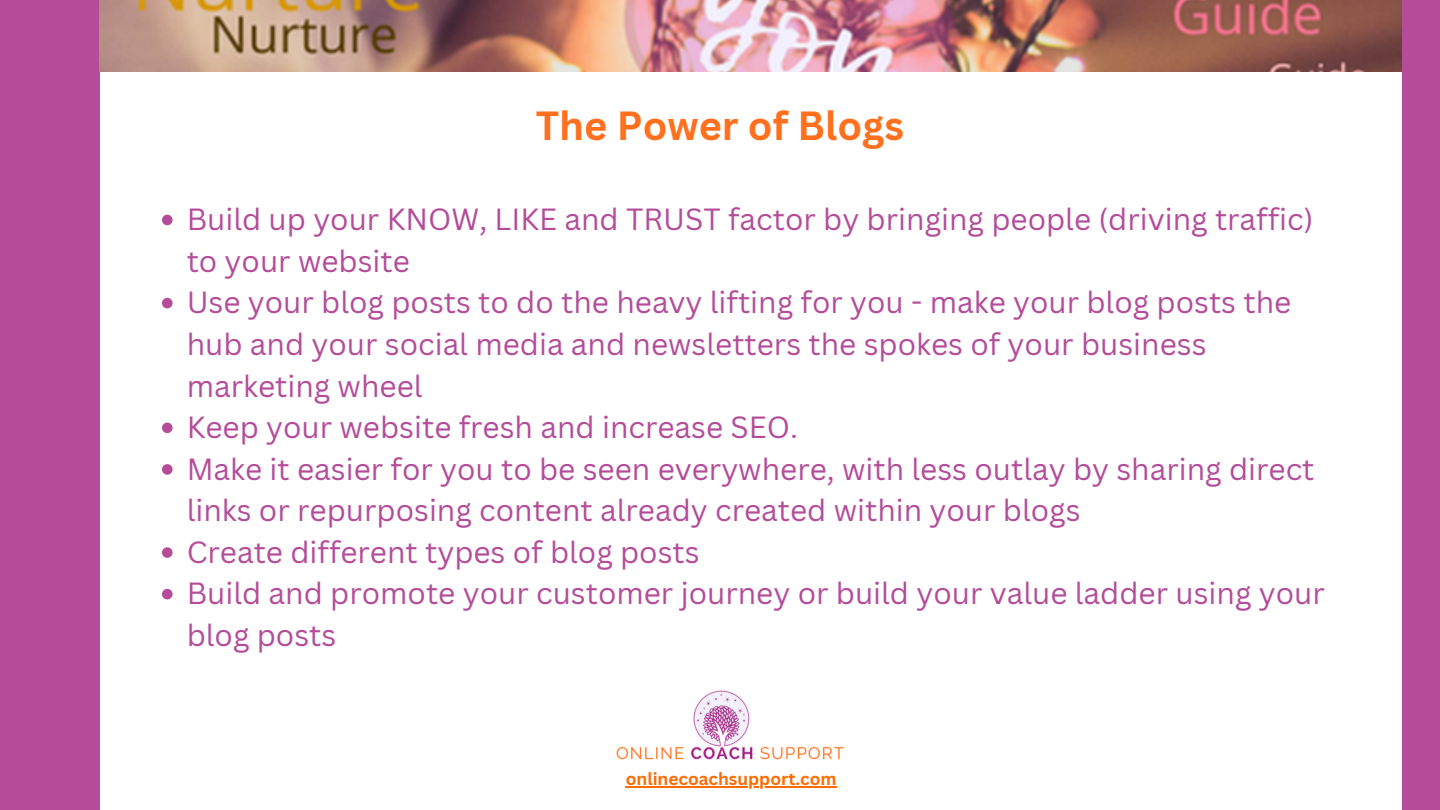
<style>
.page{position:relative;width:1440px;height:810px;background:#fff}
.page>*{position:absolute;margin:0;border:0;box-sizing:border-box;transform-origin:0 0}
.t1{font:700 39.6px "Canva Sans";color:#ff701e}
.t2{font:29.8px/41.6px "Canva Sans";color:#b44c99}
.t3{font:700 17.2px "Canva Sans";color:#ff6b00}
</style>
<div class="page">
<div style="left:0;top:0;width:99px;height:810px;background:#b44c99"></div>
<div style="left:1402px;top:0;width:38px;height:810px;background:#b44c99"></div>
<svg style="left:162px;top:215px;width:11px;height:10px"></svg>
<svg style="left:162px;top:298px;width:11px;height:10px"></svg>
<svg style="left:162px;top:423px;width:11px;height:10px"></svg>
<svg style="left:162px;top:464px;width:11px;height:11px"></svg>
<svg style="left:162px;top:547px;width:11px;height:11px"></svg>
<svg style="left:162px;top:589px;width:11px;height:10px"></svg>
<img style="left:99px;top:0;width:1303px;height:72px">
<img style="left:616px;top:690px;width:228px;height:70px">
<hr style="left:626px;top:786px;width:211px;height:2px;background:#ff6b00">
<h1 class="t1" style="left:536px;top:97px;width:370px">The Power of Blogs</h1>
<p class="t2" style="left:187px;top:198px;width:1140px">Build up your KNOW, LIKE and TRUST factor by bringing people (driving traffic) to your website<br>Use your blog posts to do the heavy lifting for you - make your blog posts the hub and your social media and newsletters the spokes of your business marketing wheel<br>Keep your website fresh and increase SEO.<br>Make it easier for you to be seen everywhere, with less outlay by sharing direct links or repurposing content already created within your blogs<br>Create different types of blog posts<br>Build and promote your customer journey or build your value ladder using your blog posts</p>
<p class="t3" style="left:626px;top:767px;width:212px">onlinecoachsupport.com</p>
</div>
